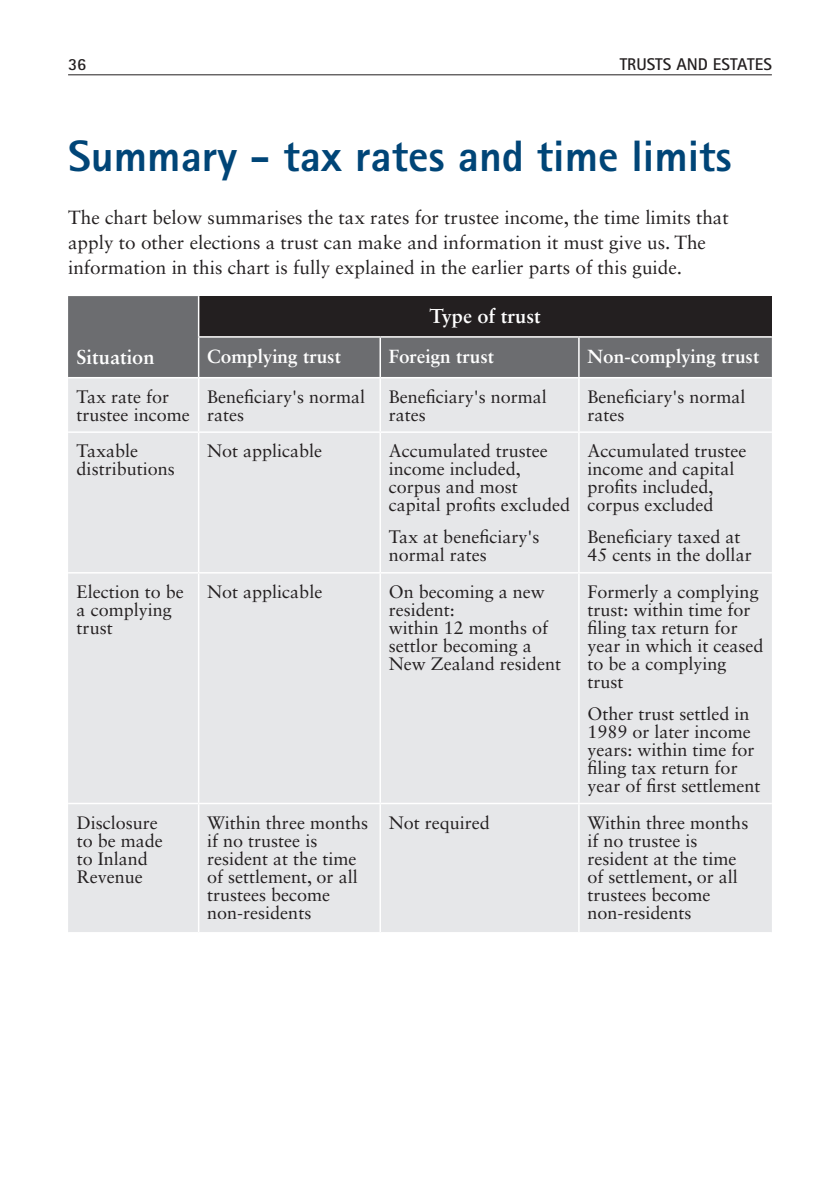
<style>
.page{position:relative;width:840px;height:1191px;background:#fff}
.page>*{position:absolute;margin:0;border:0;box-sizing:border-box;transform-origin:0 0}
.t1{font:800 44px "Rotis Sans Serif";color:#004577}
.t2{font:700 20px "Sabon LT Std";color:#fff}
.t3{font:19px/25px "Sabon LT Std";color:#231f20}
.t4{font:700 19px "Sabon LT Std";color:#fff}
.t5{font:18px/18px "Sabon LT Std";color:#231f20}
.t6{font:700 17px "Rotis Sans Serif";color:#231f20}
</style>
<div class="page">
<hr style="left:68px;top:74px;width:703px;height:1px;background:#231f20">
<div style="left:68px;top:296px;width:703px;height:81px;background:#6c6d70"></div>
<div style="left:198px;top:296px;width:573px;height:41px;background:#231f20"></div>
<div style="left:68px;top:378px;width:703px;height:554px;background:#e6e7e9"></div>
<hr style="left:198px;top:378px;width:1px;height:53px;background:#fff">
<hr style="left:379px;top:378px;width:2px;height:53px;background:#fff">
<hr style="left:578px;top:378px;width:1px;height:53px;background:#fff">
<hr style="left:68px;top:431px;width:130px;height:2px;background:#fff">
<hr style="left:198px;top:431px;width:182px;height:2px;background:#fff">
<hr style="left:198px;top:433px;width:1px;height:139px;background:#fff">
<hr style="left:380px;top:431px;width:198px;height:2px;background:#fff">
<hr style="left:379px;top:433px;width:2px;height:139px;background:#fff">
<hr style="left:578px;top:431px;width:193px;height:2px;background:#fff">
<hr style="left:578px;top:433px;width:1px;height:139px;background:#fff">
<hr style="left:68px;top:572px;width:130px;height:1px;background:#fff">
<hr style="left:198px;top:572px;width:182px;height:1px;background:#fff">
<hr style="left:198px;top:573px;width:1px;height:229px;background:#fff">
<hr style="left:380px;top:572px;width:198px;height:1px;background:#fff">
<hr style="left:379px;top:573px;width:2px;height:229px;background:#fff">
<hr style="left:578px;top:572px;width:193px;height:1px;background:#fff">
<hr style="left:578px;top:573px;width:1px;height:229px;background:#fff">
<hr style="left:68px;top:802px;width:130px;height:2px;background:#fff">
<hr style="left:198px;top:802px;width:182px;height:2px;background:#fff">
<hr style="left:198px;top:804px;width:1px;height:128px;background:#fff">
<hr style="left:380px;top:802px;width:198px;height:2px;background:#fff">
<hr style="left:379px;top:804px;width:2px;height:128px;background:#fff">
<hr style="left:578px;top:802px;width:193px;height:2px;background:#fff">
<hr style="left:578px;top:804px;width:1px;height:128px;background:#fff">
<hr style="left:379px;top:338px;width:2px;height:39px;background:#fff">
<hr style="left:578px;top:338px;width:1px;height:39px;background:#fff">
<hr style="left:198px;top:336px;width:182px;height:2px;background:#fff">
<hr style="left:380px;top:336px;width:198px;height:2px;background:#fff">
<hr style="left:578px;top:336px;width:193px;height:2px;background:#fff">
<hr style="left:198px;top:296px;width:1px;height:40px;background:#fff">
<hr style="left:198px;top:338px;width:1px;height:39px;background:#fff">
<p class="t6" style="left:68px;top:53px;width:20px">36</p>
<p class="t6" style="left:619px;top:53px;width:154px">TRUSTS AND ESTATES</p>
<h1 class="t1" style="left:68px;top:128px;width:664px">Summary - tax rates and time limits</h1>
<p class="t3" style="left:68px;top:205px;width:661px">The chart below summarises the tax rates for trustee income, the time limits that apply to other elections a trust can make and information it must give us. The information in this chart is fully explained in the earlier parts of this guide.</p>
<p class="t2" style="left:429px;top:303px;width:113px">Type of trust</p>
<p class="t2" style="left:77px;top:344px;width:79px">Situation</p>
<p class="t4" style="left:207px;top:344px;width:135px">Complying trust</p>
<p class="t4" style="left:388px;top:344px;width:107px">Foreign trust</p>
<p class="t4" style="left:587px;top:344px;width:173px">Non-complying trust</p>
<p class="t5" style="left:77px;top:387px;width:114px">Tax rate for trustee income</p>
<p class="t5" style="left:207px;top:387px;width:160px">Beneficiary's normal rates</p>
<p class="t5" style="left:388px;top:387px;width:160px">Beneficiary's normal rates</p>
<p class="t5" style="left:587px;top:387px;width:160px">Beneficiary's normal rates</p>
<p class="t5" style="left:77px;top:442px;width:100px">Taxable distributions</p>
<p class="t5" style="left:207px;top:442px;width:117px">Not applicable</p>
<p class="t5" style="left:388px;top:442px;width:183px">Accumulated trustee income included, corpus and most capital profits excluded</p>
<p class="t5" style="left:388px;top:528px;width:152px">Tax at beneficiary's normal rates</p>
<p class="t5" style="left:587px;top:442px;width:160px">Accumulated trustee income and capital profits included, corpus excluded</p>
<p class="t5" style="left:587px;top:528px;width:166px">Beneficiary taxed at<br>45 cents in the dollar</p>
<p class="t5" style="left:77px;top:582px;width:109px">Election to be a complying trust</p>
<p class="t5" style="left:207px;top:582px;width:117px">Not applicable</p>
<p class="t5" style="left:388px;top:582px;width:174px">On becoming a new resident:<br>within 12 months of settlor becoming a<br>New Zealand resident</p>
<p class="t5" style="left:587px;top:582px;width:177px">Formerly a complying trust: within time for filing tax return for year in which it ceased to be a complying trust</p>
<p class="t5" style="left:587px;top:704px;width:174px">Other trust settled in<br>1989 or later income years: within time for filing tax return for year of first settlement</p>
<p class="t5" style="left:77px;top:813px;width:87px">Disclosure to be made to Inland<br>Revenue</p>
<p class="t5" style="left:207px;top:813px;width:162px">Within three months if no trustee is resident at the time of settlement, or all trustees become non-residents</p>
<p class="t5" style="left:388px;top:813px;width:103px">Not required</p>
<p class="t5" style="left:587px;top:813px;width:162px">Within three months if no trustee is resident at the time of settlement, or all trustees become non-residents</p>
</div>
